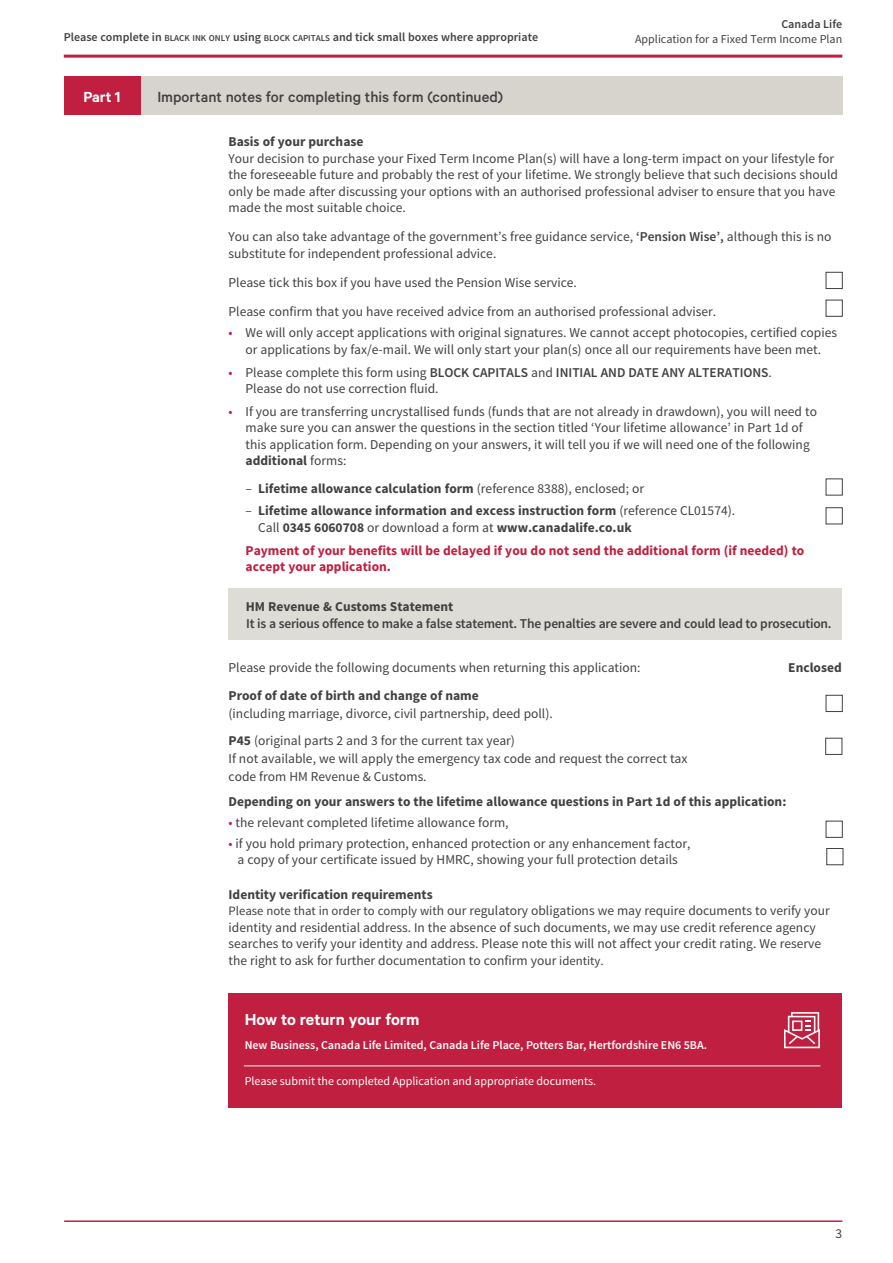
<style>
.page{position:relative;width:893px;height:1263px;background:#fff}
.page>*{position:absolute;margin:0;border:0;box-sizing:border-box;transform-origin:0 0}
.t1{font:600 18px "Calibre";color:#fff}
.t2{font:500 16.5px "Calibre";color:#414042}
.t3{font:600 16.5px "Calibre";color:#fff}
.t4{font:13.5px/16.5px "Source Sans Pro";color:#414042}
.t5{font:700 13.5px/16.5px "Source Sans Pro";color:#414042}
.t6{font:700 13.5px/16.5px "Source Sans Pro";color:#c01f3f}
.t7{font:600 13.5px "Source Sans Pro";letter-spacing:-.015em;color:#414042}
.t8{font:600 12px "Source Sans Pro";color:#414042}
.t9{font:600 12px "Source Sans Pro";color:#fff}
.t10{font:12px "Source Sans Pro";color:#fff}
.t11{font:12px "Source Sans Pro";color:#414042}
.s1{font-size:9px}
.s2{font-weight:600}
.s3{color:#c01f3f}
.s4{font-weight:700}
.s5{font-weight:400}
.s6{font-size:12.75px}
</style>
<div class="page">
<div style="left:229px;top:588px;width:613px;height:52px;background:#dddcd6"></div>
<div style="left:826px;top:695px;width:17px;height:17px;background:#fff;border:1px solid #414042"></div>
<div style="left:825px;top:738px;width:17px;height:17px;background:#fff;border:1px solid #414042"></div>
<div style="left:826px;top:821px;width:17px;height:17px;background:#fff;border:1px solid #414042"></div>
<div style="left:826px;top:848px;width:17px;height:17px;background:#fff;border:1px solid #414042"></div>
<div style="left:826px;top:272px;width:17px;height:17px;background:#fff;border:1px solid #414042"></div>
<div style="left:826px;top:507px;width:17px;height:17px;background:#fff;border:1px solid #414042"></div>
<div style="left:826px;top:300px;width:17px;height:17px;background:#fff;border:1px solid #414042"></div>
<hr style="left:64px;top:1220px;width:778px;height:2px;background:#c01f3f">
<div style="left:64px;top:77px;width:778px;height:38px;background:#d7d4ce"></div>
<div style="left:64px;top:77px;width:76px;height:38px;background:#c01f3f"></div>
<hr style="left:64px;top:55px;width:778px;height:3px;background:#c01f3f">
<div style="left:229px;top:994px;width:613px;height:114px;background:#c01f3f"></div>
<hr style="left:244px;top:1065px;width:576px;height:1px;background:#fff">
<svg style="left:784px;top:1012px;width:36px;height:36px"></svg>
<p class="t8" style="left:64px;top:29px;width:476px">Please complete in <span class="s1">BLACK INK ONLY</span> using <span class="s1">BLOCK CAPITALS</span> and tick small boxes where appropriate</p>
<p class="t3" style="left:83px;top:87px;width:39px">Part 1</p>
<p class="t2" style="left:157px;top:87px;width:347px">Important notes for completing this form (continued)</p>
<p class="t8" style="left:781px;top:17px;width:62px">Canada Life</p>
<p class="t11" style="left:635px;top:31px;width:209px">Application for a Fixed Term Income Plan</p>
<p class="t5" style="left:229px;top:134px;width:136px">Basis of your purchase</p>
<p class="t4" style="left:229px;top:150px;width:611px">Your decision to purchase your Fixed Term Income Plan(s) will have a long-term impact on your lifestyle for the foreseeable future and probably the rest of your lifetime. We strongly believe that such decisions should only be made after discussing your options with an authorised professional adviser to ensure that you have made the most suitable choice.</p>
<p class="t4" style="left:229px;top:229px;width:605px">You can also take advantage of the government’s free guidance service, <span class="s2">‘Pension Wise’,</span> although this is no substitute for independent professional advice.</p>
<p class="t4" style="left:229px;top:268px;width:489px;line-height:29.2px">Please tick this box if you have used the Pension Wise service.<br>Please confirm that you have received advice from an authorised professional adviser.</p>
<p class="t4" style="left:229px;top:325px;width:610px;text-align:center"><span class="s3">•</span> We will only accept applications with original signatures. We cannot accept photocopies, certified copies or applications by fax/e-mail. We will only start your plan(s) once all our requirements have been met.</p>
<p class="t4" style="left:246px;top:364px;width:528px;text-indent:-17px"><span class="s3">•</span> Please complete this form using <span class="s2">BLOCK CAPITALS</span> and <span class="s2">INITIAL AND DATE ANY ALTERATIONS</span>.<br>Please do not use correction fluid.</p>
<p class="t4" style="left:246px;top:403px;width:573px;text-indent:-17px"><span class="s3">•</span> If you are transferring uncrystallised funds (funds that are not already in drawdown), you will need to make sure you can answer the questions in the section titled ‘Your lifetime allowance’ in Part 1d of this application form. Depending on your answers, it will tell you if we will need one of the following <span class="s4">additional</span> forms:</p>
<p class="t5" style="left:246px;top:480px;width:400px"><span class="s5">–</span> Lifetime allowance calculation form <span class="s5">(reference 8388), enclosed; or</span></p>
<p class="t5" style="left:258px;top:503px;width:479px;text-indent:-13px"><span class="s5">–</span> Lifetime allowance information and excess instruction form <span class="s5">(reference CL01574).<br>Call</span> 0345 6060708 <span class="s5">or download a form at</span> www.canadalife.co.uk</p>
<p class="t6" style="left:246px;top:543px;width:560px">Payment of your benefits will be delayed if you do not send the additional form (if needed) to accept your application.</p>
<p class="t5" style="left:246px;top:599px;width:209px">HM Revenue &amp; Customs Statement</p>
<p class="t7" style="left:246px;top:615px;width:587px">It is a serious offence to make a false statement. The penalties are severe and could lead to prosecution.</p>
<p class="t4" style="left:229px;top:660px;width:414px">Please provide the following documents when returning this application:</p>
<p class="t5" style="left:788px;top:660px;width:55px">Enclosed</p>
<p class="t5" style="left:229px;top:688px;width:252px">Proof of date of birth and change of name</p>
<p class="t4" style="left:229px;top:700px;width:326px;line-height:26.5px">(including marriage, divorce, civil partnership, deed poll).<br><span class="s4">P45</span> (original parts 2 and 3 for the current tax year)</p>
<p class="t4" style="left:229px;top:749px;width:460px;line-height:18px">If not available, we will apply the emergency tax code and request the correct tax code from HM Revenue &amp; Customs.</p>
<p class="t5" style="left:229px;top:794px;width:559px">Depending on your answers to the lifetime allowance questions in Part 1d of this application:</p>
<p class="t4" style="left:229px;top:814px;width:282px"><span class="s3">•</span> the relevant completed lifetime allowance form,</p>
<p class="t4" style="left:229px;top:835px;width:463px;text-align:center"><span class="s3">•</span> if you hold primary protection, enhanced protection or any enhancement factor, a copy of your certificate issued by HMRC, showing your full protection details</p>
<p class="t4" style="left:229px;top:886px;width:603px"><span class="s4">Identity verification requirements<br></span><span class="s6">Please note that in order to comply wit</span>h our regulatory obligations we may require documents to verify your identity and residential address. In the absence of such documents, we may use credit reference agency searches to verify your identity and address. Please note this will not affect your credit rating. We reserve the right to ask for further documentation to confirm your <span class="s6">identity.</span></p>
<h1 class="t1" style="left:245px;top:1009px;width:176px">How to return your form</h1>
<p class="t9" style="left:245px;top:1037px;width:464px">New Business, Canada Life Limited, Canada Life Place, Potters Bar, Hertfordshire EN6 5BA.</p>
<p class="t10" style="left:245px;top:1073px;width:353px">Please submit the completed Application and appropriate documents.</p>
<p class="t4" style="left:836px;top:1226px;width:8px">3</p>
</div>
